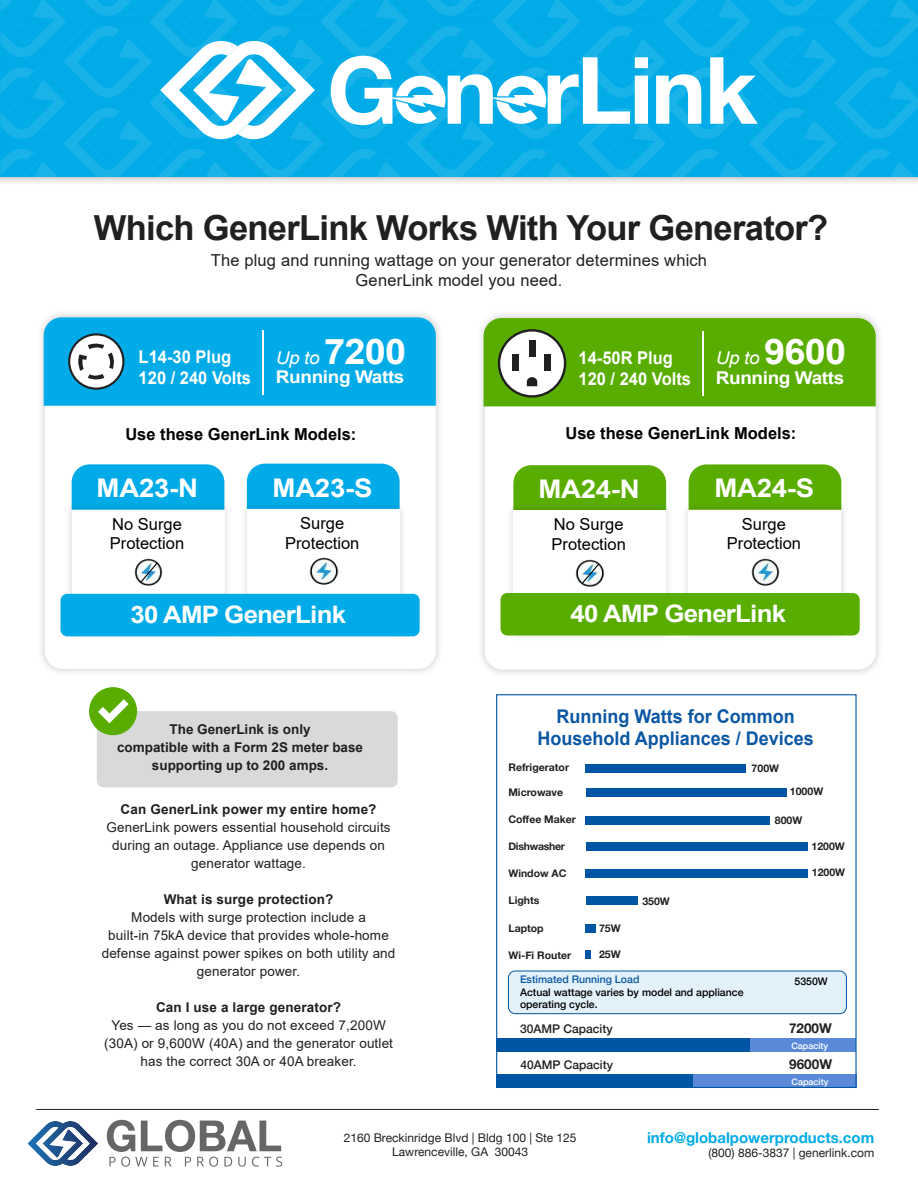
<style>
.page{position:relative;width:918px;height:1188px;background:#fff}
.page>*{position:absolute;margin:0;border:0;box-sizing:border-box;transform-origin:0 0}
.t1{font:700 34.5px "Arial";letter-spacing:-.02em;color:#221f1f}
.t2{font:700 25.65px "Arial";letter-spacing:-.01em;color:#fff;scale:1.07 1}
.t3{font:700 24px "Arial";letter-spacing:-.03em;color:#fff;scale:1.07 1}
.t4{font:700 18.9px/21.6px "Arial";color:#0c57a3;text-align:center;scale:.95 1}
.t5{font:700 17.7px/21px "Arial";color:#fff;scale:.93 1}
.t6{font:700 17.7px/19.8px "Arial";letter-spacing:-.02em;color:#fff;scale:1.07 1}
.t7{font:16.5px/19.8px "Arial";letter-spacing:.01em;color:#221f1f;text-align:center}
.t8{font:16.5px/19.8px "Arial";color:#010102}
.t9{font:700 16.5px "Arial";color:#010102}
.t10{font:700 15px "Helvetica Neue";color:#00abe8}
.t11{font:13.5px/18px "Arial";letter-spacing:.01em;color:#221f1f;text-align:center}
.t12{font:700 13.5px/18px "Arial";letter-spacing:.01em;color:#221f1f;text-align:center}
.t13{font:700 13.5px "Helvetica Neue";color:#221f1f}
.t14{font:12px/14.4px "Helvetica Neue";color:#221f1f;text-align:center}
.t15{font:500 12px "Helvetica Neue";color:#221f1f}
.t16{font:700 10.5px "Helvetica Neue";color:#221f1f}
.t17{font:500 10.5px/12.6px "Helvetica Neue";color:#010102}
.t18{font:500 10.5px "Helvetica Neue";color:#0c57a3}
.t19{font:700 10.5px "Helvetica Neue";letter-spacing:-.025em;color:#221f1f}
.t20{font:500 9px "Helvetica Neue";color:#fff}
.s1{font-weight:400;font-style:italic}
.s2{font-size:35.25px}
</style>
<div class="page">
<div style="left:0;top:0;width:918px;height:186px;background:#221f1f;opacity:.5"></div>
<svg style="left:0;top:0;width:918px;height:177px;background:#25b7eb"></svg>
<svg style="left:107px;top:1120px;width:175px;height:47px"></svg>
<img style="left:27px;top:1121px;width:71px;height:45px">
<hr style="left:36px;top:1109px;width:843px;height:1px;background:#221f1f">
<div style="left:36px;top:309px;width:408px;height:368px;background:#221f1f;opacity:.17"></div>
<div style="left:45px;top:317px;width:391px;height:352px;background:#fff;border-radius:18px"></div>
<svg style="left:44px;top:317px;width:392px;height:89px;background:#10ade5"></svg>
<hr style="left:262px;top:330px;width:2px;height:65px;background:#fff">
<div style="left:476px;top:310px;width:408px;height:368px;background:#221f1f;opacity:.17"></div>
<div style="left:485px;top:318px;width:391px;height:352px;background:#fff;border-radius:18px"></div>
<div style="left:97px;top:711px;width:301px;height:76px;background:#d8d9d9;border-radius:7px"></div>
<div style="left:89px;top:687px;width:48px;height:48px;background:#59ad00;border-radius:50%"></div>
<svg style="left:98px;top:699px;width:31px;height:24px"></svg>
<div style="left:72px;top:464px;width:152px;height:39px;background:#00abe8"></div>
<div style="left:64px;top:503px;width:167px;height:138px;background:#221f1f;opacity:.16"></div>
<div style="left:72px;top:510px;width:152px;height:124px;background:#fff"></div>
<img style="left:134px;top:558px;width:29px;height:28px">
<svg style="left:139px;top:562px;width:20px;height:22px"></svg>
<div style="left:247px;top:464px;width:153px;height:38px;background:#00abe8"></div>
<div style="left:240px;top:502px;width:167px;height:138px;background:#221f1f;opacity:.16"></div>
<div style="left:247px;top:509px;width:153px;height:124px;background:#fff"></div>
<img style="left:309px;top:557px;width:30px;height:28px">
<div style="left:61px;top:594px;width:359px;height:42px;background:#00abe8;border-radius:7px"></div>
<svg style="left:484px;top:318px;width:392px;height:88px;background:#66b116"></svg>
<div style="left:529px;top:340px;width:6px;height:16px;background:#221f1f"></div>
<div style="left:512px;top:354px;width:7px;height:16px;background:#221f1f"></div>
<div style="left:544px;top:354px;width:7px;height:16px;background:#221f1f"></div>
<div style="left:513px;top:465px;width:153px;height:38px;background:#59ad00"></div>
<div style="left:506px;top:503px;width:167px;height:139px;background:#221f1f;opacity:.16"></div>
<div style="left:513px;top:510px;width:153px;height:124px;background:#fff"></div>
<img style="left:575px;top:559px;width:30px;height:28px">
<svg style="left:581px;top:562px;width:19px;height:23px"></svg>
<div style="left:689px;top:464px;width:152px;height:39px;background:#59ad00"></div>
<div style="left:681px;top:503px;width:167px;height:138px;background:#221f1f;opacity:.16"></div>
<div style="left:689px;top:510px;width:152px;height:124px;background:#fff"></div>
<img style="left:751px;top:558px;width:29px;height:28px">
<div style="left:501px;top:593px;width:359px;height:43px;background:#59ad00;border-radius:7px"></div>
<div style="left:586px;top:764px;width:160px;height:9px;background:#0056a4"></div>
<div style="left:586px;top:788px;width:200px;height:9px;background:#0056a4"></div>
<div style="left:586px;top:816px;width:184px;height:8px;background:#0056a4"></div>
<div style="left:586px;top:842px;width:222px;height:9px;background:#0056a4"></div>
<div style="left:586px;top:869px;width:222px;height:8px;background:#0056a4"></div>
<div style="left:586px;top:896px;width:52px;height:9px;background:#0056a4"></div>
<div style="left:586px;top:924px;width:10px;height:9px;background:#0056a4"></div>
<div style="left:508px;top:971px;width:338px;height:43px;background:#e2f1fa;border-radius:7px"></div>
<div style="left:508px;top:971px;width:339px;height:43px;border:1px solid #0056a4;border-radius:7px"></div>
<div style="left:585px;top:950px;width:6px;height:9px;background:#0056a4"></div>
<div style="left:496px;top:1038px;width:359px;height:14px;background:#0056a4"></div>
<div style="left:750px;top:1038px;width:105px;height:14px;background:#5a8ad7"></div>
<div style="left:496px;top:1074px;width:359px;height:14px;background:#0056a4"></div>
<div style="left:693px;top:1074px;width:164px;height:14px;background:#5a8ad7"></div>
<div style="left:496px;top:694px;width:361px;height:394px;border:1px solid #0056a4"></div>
<h1 class="t1" style="left:94px;top:215px;width:736px">Which GenerLink Works With Your Generator?</h1>
<p class="t7" style="left:211px;top:252px;width:498px">The plug and running wattage on your generator determines which<br>GenerLink model you need.</p>
<h3 class="t5" style="left:139px;top:348px;width:122px">L14-30 Plug<br>120 / 240 Volts</h3>
<h3 class="t6" style="left:276px;top:349px;width:123px"><span class="s1">Up to</span> <span class="s2">7200<br></span>Running Watts</h3>
<h3 class="t5" style="left:579px;top:348px;width:122px">14-50R Plug<br>120 / 240 Volts</h3>
<h3 class="t6" style="left:716px;top:350px;width:123px"><span class="s1">Up to</span> <span class="s2">9600<br></span>Running Watts</h3>
<p class="t9" style="left:125px;top:428px;width:233px">Use these GenerLink Models:</p>
<h2 class="t2" style="left:97px;top:479px;width:96px">MA23-N</h2>
<p class="t8" style="left:110px;top:515px;width:76px">No Surge<br>Protection</p>
<h2 class="t2" style="left:273px;top:478px;width:95px">MA23-S</h2>
<p class="t8" style="left:285px;top:515px;width:76px;text-align:center">Surge<br>Protection</p>
<h3 class="t3" style="left:131px;top:605px;width:203px">30 AMP GenerLink</h3>
<p class="t12" style="left:117px;top:722px;width:248px">The GenerLink is only<br>compatible with a Form 2S meter base supporting up to 200 amps.</p>
<p class="t12" style="left:121px;top:801px;width:257px">Can GenerLink power my entire home?</p>
<p class="t11" style="left:106px;top:819px;width:286px">GenerLink powers essential household circuits during an outage. Appliance use depends on generator wattage.</p>
<p class="t12" style="left:164px;top:891px;width:171px">What is surge protection?</p>
<p class="t11" style="left:102px;top:909px;width:295px">Models with surge protection include a<br>built-in 75kA device that provides whole-home defense against power spikes on both utility and generator power.</p>
<p class="t12" style="left:156px;top:999px;width:187px">Can I use a large generator?</p>
<p class="t11" style="left:104px;top:1017px;width:290px">Yes — as long as you do not exceed 7,200W (30A) or 9,600W (40A) and the generator outlet has the correct 30A or 40A breaker.</p>
<p class="t9" style="left:565px;top:427px;width:233px">Use these GenerLink Models:</p>
<h2 class="t2" style="left:538px;top:479px;width:96px">MA24-N</h2>
<p class="t8" style="left:552px;top:516px;width:76px">No Surge<br>Protection</p>
<h2 class="t2" style="left:714px;top:479px;width:95px">MA24-S</h2>
<p class="t8" style="left:727px;top:516px;width:76px;text-align:center">Surge<br>Protection</p>
<h3 class="t3" style="left:571px;top:604px;width:203px">40 AMP GenerLink</h3>
<h3 class="t4" style="left:537px;top:708px;width:292px">Running Watts for Common<br>Household Appliances / Devices</h3>
<p class="t16" style="left:508px;top:764px;width:62px">Refrigerator</p>
<p class="t16" style="left:508px;top:788px;width:56px">Microwave</p>
<p class="t16" style="left:508px;top:811px;width:69px">Coffee Maker</p>
<p class="t19" style="left:508px;top:843px;width:58px">Dishwasher</p>
<p class="t16" style="left:508px;top:865px;width:60px">Window AC</p>
<p class="t16" style="left:508px;top:896px;width:32px">Lights</p>
<p class="t16" style="left:508px;top:924px;width:37px">Laptop</p>
<p class="t16" style="left:508px;top:947px;width:64px">Wi-Fi Router</p>
<p class="t16" style="left:752px;top:765px;width:29px">700W</p>
<p class="t16" style="left:790px;top:788px;width:35px">1000W</p>
<p class="t16" style="left:775px;top:817px;width:29px">800W</p>
<p class="t16" style="left:812px;top:843px;width:35px">1200W</p>
<p class="t16" style="left:812px;top:868px;width:35px">1200W</p>
<p class="t16" style="left:642px;top:898px;width:29px">350W</p>
<p class="t16" style="left:599px;top:924px;width:23px">75W</p>
<p class="t16" style="left:599px;top:951px;width:23px">25W</p>
<p class="t18" style="left:520px;top:975px;width:121px">Estimated Running Load</p>
<p class="t17" style="left:520px;top:987px;width:225px">Actual wattage varies by model and appliance operating cycle.</p>
<p class="t17" style="left:795px;top:976px;width:35px">5350W</p>
<p class="t15" style="left:520px;top:1024px;width:94px">30AMP Capacity</p>
<p class="t13" style="left:789px;top:1023px;width:44px">7200W</p>
<p class="t20" style="left:791px;top:1042px;width:38px">Capacity</p>
<p class="t15" style="left:520px;top:1060px;width:94px">40AMP Capacity</p>
<p class="t13" style="left:789px;top:1059px;width:44px">9600W</p>
<p class="t20" style="left:792px;top:1078px;width:38px">Capacity</p>
<p class="t14" style="left:344px;top:1131px;width:234px">2160 Breckinridge Blvd | Bldg 100 | Ste 125<br>Lawrenceville, GA 30043</p>
<p class="t10" style="left:647px;top:1132px;width:229px">info@globalpowerproducts.com</p>
<p class="t14" style="left:708px;top:1147px;width:167px">(800) 886-3837 | generlink.com</p>
</div>
